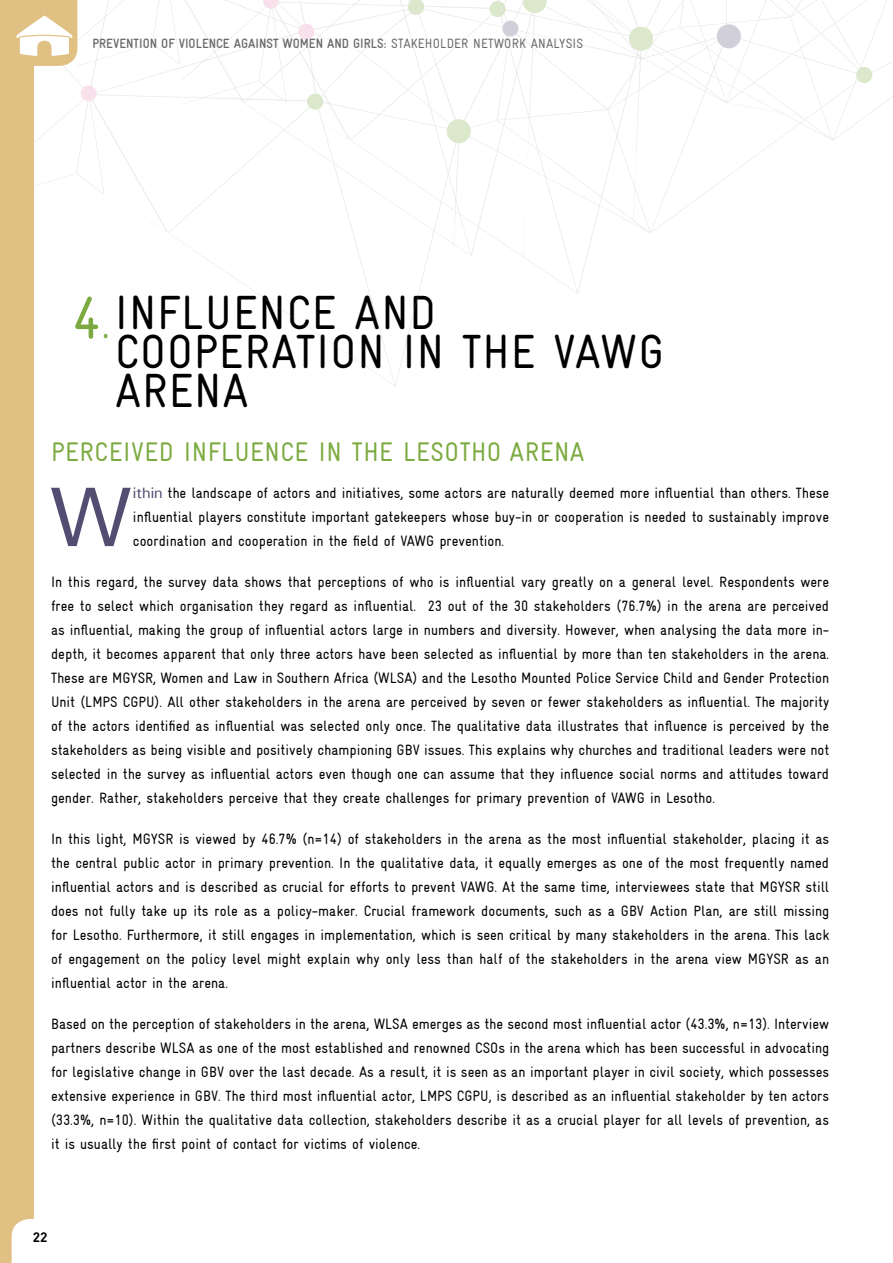
<style>
.page{position:relative;width:893px;height:1263px;background:#fff}
.page>*{position:absolute;margin:0;border:0;box-sizing:border-box;transform-origin:0 0}
.t1{font:500 84.6px "Univers";color:#534d72}
.t2{font:condensed 60px "GIZ Gravur Pro";color:#7caa40}
.t3{font:condensed 48px/39px "GIZ Gravur Pro";letter-spacing:.02em;color:#000}
.t4{font:condensed 27px "GIZ Gravur Pro";letter-spacing:.02em;color:#7caa40}
.t5{font:condensed 15px/24px "GIZ Gravur TT";color:#000;text-align:justify}
.t6{font:700 condensed 13.5px "GIZ Gravur TT";color:#696a6a}
.t7{font:13.5px "DIN Bold";color:#000}
.s1{font-family:"GIZ Gravur Pro";font-weight:400}
.s2{font-size:45px}
.s3{font-family:"Univers";font-weight:500;font-stretch:normal;color:#534d72}
</style>
<div class="page">
<div style="left:0;top:0;width:34px;height:1263px;background:#e1c083"></div>
<svg style="left:12px;top:1219px;width:22px;height:44px"></svg>
<svg style="left:16px;top:0;width:877px;height:386px"></svg>
<p class="t6" style="left:92px;top:35px;width:492px">PREVENTION OF VIOLENCE AGAINST WOMEN AND GIRLS: <span class="s1">STAKEHOLDER NETWORK ANALYSIS</span></p>
<h2 class="t2" style="left:72px;top:283px;width:39px">4<span class="s2">.</span></h2>
<h3 class="t3" style="left:115px;top:293px;width:551px">INFLUENCE AND<br>COOPERATION IN THE VAWG<br>ARENA</h3>
<h3 class="t4" style="left:51px;top:437px;width:535px">PERCEIVED INFLUENCE IN THE LESOTHO ARENA</h3>
<h1 class="t1" style="left:49px;top:463px;width:86px">W</h1>
<p class="t5" style="left:133px;top:481px;width:698px"><span class="s3">ithin</span> the landscape of actors and initiatives, some actors are naturally deemed more influential than others. These influential players constitute important gatekeepers whose buy-in or cooperation is needed to sustainably improve coordination and cooperation in the field of VAWG prevention.</p>
<p class="t5" style="left:51px;top:570px;width:780px">In this regard, the survey data shows that perceptions of who is influential vary greatly on a general level. Respondents were free to select which organisation they regard as influential. 23 out of the 30 stakeholders (76.7%) in the arena are perceived as influential, making the group of influential actors large in numbers and diversity. However, when analysing the data more in&shy;depth, it becomes apparent that only three actors have been selected as influential by more than ten stakeholders in the arena.<br>These are MGYSR, Women and Law in Southern Africa (WLSA) and the Lesotho Mounted Police Service Child and Gender Protection Unit (LMPS CGPU). All other stakeholders in the arena are perceived by seven or fewer stakeholders as influential. The majority of the actors identified as influential was selected only once. The qualitative data illustrates that influence is perceived by the stakeholders as being visible and positively championing GBV issues. This explains why churches and traditional leaders were not selected in the survey as influential actors even though one can assume that they influence social norms and attitudes toward gender. Rather, stakeholders perceive that they create challenges for primary prevention of VAWG in Lesotho.</p>
<p class="t5" style="left:51px;top:827px;width:780px">In this light, MGYSR is viewed by 46.7% (n=14) of stakeholders in the arena as the most influential stakeholder, placing it as the central public actor in primary prevention. In the qualitative data, it equally emerges as one of the most frequently named influential actors and is described as crucial for efforts to prevent VAWG. At the same time, interviewees state that MGYSR still does not fully take up its role as a policy-maker. Crucial framework documents, such as a GBV Action Plan, are still missing for Lesotho. Furthermore, it still engages in implementation, which is seen critical by many stakeholders in the arena. This lack of engagement on the policy level might explain why only less than half of the stakeholders in the arena view MGYSR as an influential actor in the arena.</p>
<p class="t5" style="left:51px;top:1012px;width:780px">Based on the perception of stakeholders in the arena, WLSA emerges as the second most influential actor (43.3%, n=13). Interview partners describe WLSA as one of the most established and renowned CSOs in the arena which has been successful in advocating for legislative change in GBV over the last decade. As a result, it is seen as an important player in civil society, which possesses extensive experience in GBV. The third most influential actor, LMPS CGPU, is described as an influential stakeholder by ten actors (33.3%, n=10). Within the qualitative data collection, stakeholders describe it as a crucial player for all levels of prevention, as it is usually the first point of contact for victims of violence.</p>
<p class="t7" style="left:33px;top:1228px;width:16px">22</p>
</div>
